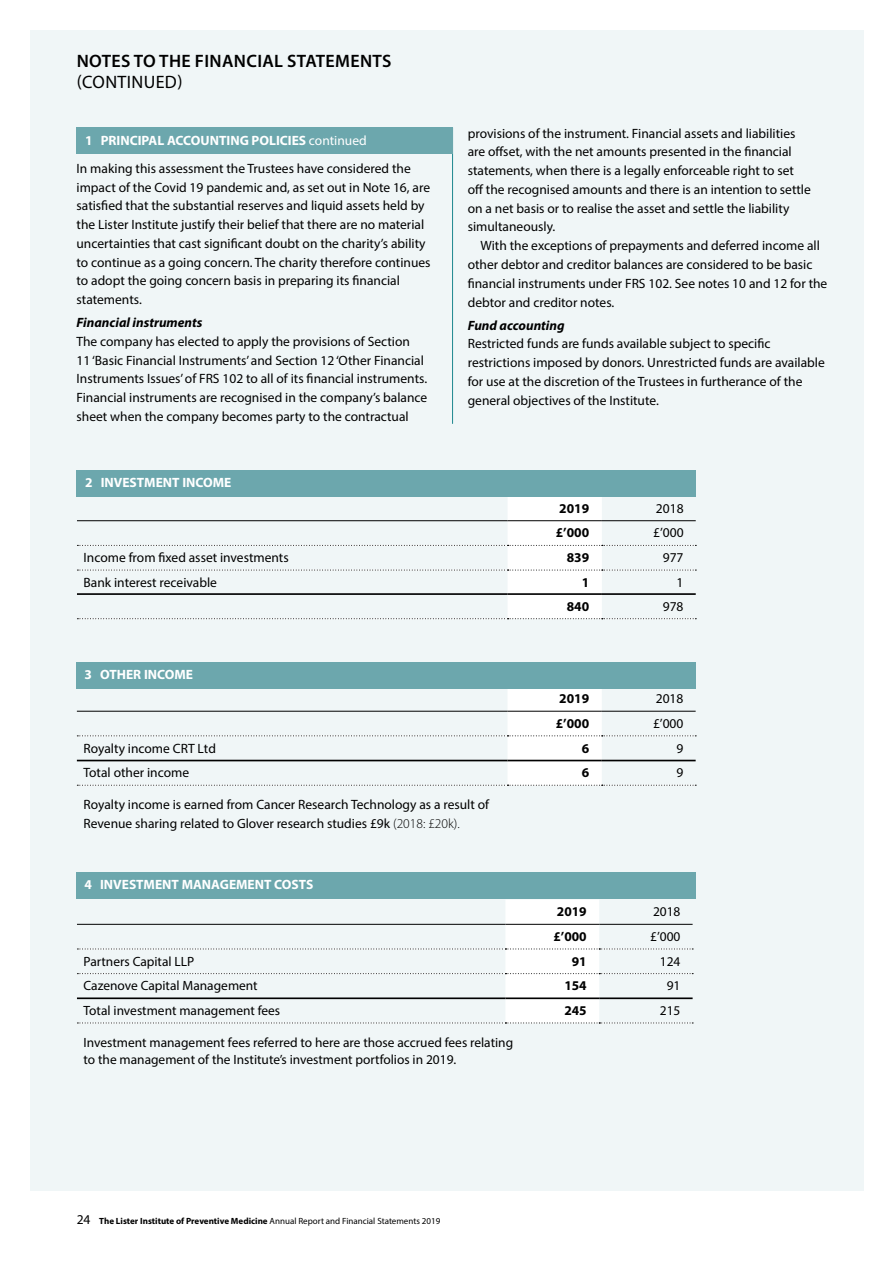
<style>
.page{position:relative;width:893px;height:1263px;background:#fff}
.page>*{position:absolute;margin:0;border:0;box-sizing:border-box;transform-origin:0 0}
.t1{font:600 18px "Myriad Pro";letter-spacing:.02em;color:#000}
.t2{font:18px "Myriad Pro";letter-spacing:.02em;color:#000}
.t3{font:13.5px/18.8px "Myriad Pro";color:#000}
.t4{font:700 13.5px "Myriad Pro";color:#fff}
.t5{font:italic 700 13.5px "Myriad Pro";color:#000}
.t6{font:700 13.5px "Myriad Pro";color:#000}
.t7{font:13.35px/17.4px "Myriad Pro";color:#000}
.t8{font:700 13.35px "Myriad Pro";color:#000}
.t9{font:700 9px "Myriad Pro";color:#000}
.s1{font-weight:400}
.s2{font-weight:300}
.s3{font-weight:400;font-size:13.5px}
</style>
<div class="page">
<div style="left:30px;top:30px;width:833px;height:1161px;background:#f0f6f7"></div>
<hr style="left:452px;top:128px;width:1px;height:296px;background:#1e878f">
<div style="left:76px;top:128px;width:377px;height:26px;background:#6ca7ad"></div>
<svg style="left:77px;top:496px;width:619px;height:123px"></svg>
<hr style="left:77px;top:520px;width:431px;height:1px;background:#000">
<hr style="left:508px;top:520px;width:94px;height:1px;background:#000">
<hr style="left:602px;top:520px;width:94px;height:1px;background:#000">
<div style="left:77px;top:470px;width:619px;height:26px;background:#6ca7ad"></div>
<svg style="left:77px;top:689px;width:619px;height:97px"></svg>
<hr style="left:77px;top:760px;width:430px;height:1px;background:#000">
<hr style="left:507px;top:760px;width:95px;height:1px;background:#000">
<hr style="left:602px;top:760px;width:94px;height:1px;background:#000">
<hr style="left:77px;top:711px;width:430px;height:1px;background:#000">
<hr style="left:507px;top:711px;width:95px;height:1px;background:#000">
<hr style="left:602px;top:711px;width:94px;height:1px;background:#000">
<div style="left:77px;top:663px;width:619px;height:26px;background:#6ca7ad"></div>
<svg style="left:77px;top:900px;width:616px;height:123px"></svg>
<hr style="left:77px;top:997px;width:428px;height:2px;background:#000">
<hr style="left:505px;top:997px;width:94px;height:2px;background:#000">
<hr style="left:599px;top:997px;width:94px;height:2px;background:#000">
<hr style="left:77px;top:924px;width:428px;height:1px;background:#000">
<hr style="left:505px;top:924px;width:94px;height:1px;background:#000">
<hr style="left:599px;top:924px;width:94px;height:1px;background:#000">
<div style="left:77px;top:872px;width:619px;height:26px;background:#6ca7ad"></div>
<h1 class="t1" style="left:77px;top:49px;width:316px">NOTES TO THE FINANCIAL STATEMENTS</h1>
<h1 class="t2" style="left:77px;top:71px;width:107px">(CONTINUED)</h1>
<p class="t4" style="left:85px;top:132px;width:283px">1 PRINCIPAL ACCOUNTING POLICIES <span class="s1">continued</span></p>
<p class="t3" style="left:77px;top:159px;width:355px">In making this assessment the Trustees have considered the impact of the Covid 19 pandemic and, as set out in Note 16, are satisfied that the substantial reserves and liquid assets held by the Lister Institute justify their belief that there are no material uncertainties that cast significant doubt on the charity’s ability to continue as a going concern. The charity therefore continues to adopt the going concern basis in preparing its financial statements.</p>
<p class="t5" style="left:77px;top:314px;width:128px">Financial instruments</p>
<p class="t3" style="left:77px;top:332px;width:352px">The company has elected to apply the provisions of Section<br>11 ‘Basic Financial Instruments’ and Section 12 ‘Other Financial Instruments Issues’ of FRS 102 to all of its financial instruments.<br>Financial instruments are recognised in the company’s balance sheet when the company becomes party to the contractual</p>
<p class="t4" style="left:85px;top:473px;width:148px">2 INVESTMENT INCOME</p>
<p class="t3" style="left:468px;top:124px;width:345px">provisions of the instrument. Financial assets and liabilities are offset, with the net amounts presented in the financial statements, when there is a legally enforceable right to set off the recognised amounts and there is an intention to settle on a net basis or to realise the asset and settle the liability simultaneously.</p>
<p class="t3" style="left:468px;top:236px;width:361px;text-indent:13px">With the exceptions of prepayments and deferred income all other debtor and creditor balances are considered to be basic financial instruments under FRS 102. See notes 10 and 12 for the debtor and creditor notes.</p>
<p class="t5" style="left:468px;top:316px;width:98px">Fund accounting</p>
<p class="t3" style="left:468px;top:334px;width:359px">Restricted funds are funds available subject to specific restrictions imposed by donors. Unrestricted funds are available for use at the discretion of the Trustees in furtherance of the general objectives of the Institute.</p>
<p class="t6" style="left:559px;top:499px;width:31px">2019</p>
<p class="t3" style="left:656px;top:499px;width:29px">2018</p>
<p class="t6" style="left:556px;top:524px;width:35px">£’000</p>
<p class="t3" style="left:653px;top:523px;width:32px">£’000</p>
<p class="t3" style="left:84px;top:548px;width:207px">Income from fixed asset investments</p>
<p class="t6" style="left:567px;top:549px;width:24px">839</p>
<p class="t3" style="left:663px;top:548px;width:22px">977</p>
<p class="t3" style="left:84px;top:573px;width:135px">Bank interest receivable</p>
<p class="t6" style="left:582px;top:573px;width:9px">1</p>
<p class="t3" style="left:677px;top:573px;width:8px">1</p>
<p class="t6" style="left:567px;top:597px;width:24px">840</p>
<p class="t3" style="left:663px;top:597px;width:22px">978</p>
<p class="t4" style="left:84px;top:666px;width:110px">3 OTHER INCOME</p>
<p class="t6" style="left:559px;top:690px;width:31px">2019</p>
<p class="t3" style="left:656px;top:689px;width:29px">2018</p>
<p class="t6" style="left:556px;top:715px;width:35px">£’000</p>
<p class="t3" style="left:653px;top:714px;width:32px">£’000</p>
<p class="t3" style="left:83px;top:738px;width:134px">Royalty income CRT Ltd</p>
<p class="t6" style="left:582px;top:739px;width:9px">6</p>
<p class="t3" style="left:677px;top:738px;width:8px">9</p>
<p class="t3" style="left:83px;top:763px;width:107px">Total other income</p>
<p class="t6" style="left:582px;top:764px;width:9px">6</p>
<p class="t3" style="left:676px;top:763px;width:8px">9</p>
<p class="t3" style="left:83px;top:795px;width:407px">Royalty income is earned from Cancer Research Technology as a result of<br>Revenue sharing related to Glover research studies £9k <span class="s2">(2018: £20k).</span></p>
<p class="t4" style="left:84px;top:876px;width:231px">4 INVESTMENT MANAGEMENT COSTS</p>
<p class="t8" style="left:557px;top:903px;width:31px">2019</p>
<p class="t7" style="left:653px;top:903px;width:29px">2018</p>
<p class="t8" style="left:553px;top:928px;width:35px">£’000</p>
<p class="t7" style="left:650px;top:927px;width:32px">£’000</p>
<p class="t7" style="left:84px;top:952px;width:112px">Partners Capital LLP</p>
<p class="t8" style="left:572px;top:952px;width:16px">91</p>
<p class="t7" style="left:660px;top:952px;width:22px">124</p>
<p class="t7" style="left:84px;top:977px;width:176px">Cazenove Capital Management</p>
<p class="t8" style="left:564px;top:977px;width:24px">154</p>
<p class="t7" style="left:667px;top:977px;width:15px">91</p>
<p class="t7" style="left:84px;top:1001px;width:198px">Total investment management fees</p>
<p class="t8" style="left:564px;top:1002px;width:24px">245</p>
<p class="t7" style="left:660px;top:1001px;width:22px">215</p>
<p class="t7" style="left:84px;top:1034px;width:431px">Investment management fees referred to here are those accrued fees relating to the management of the Institute’s investment portfolios in 2019.</p>
<p class="t9" style="left:77px;top:1215px;width:365px"><span class="s3">24</span> The Lister Institute of Preventive Medicine <span class="s1">Annual Report and Financial Statements 2019</span></p>
</div>
